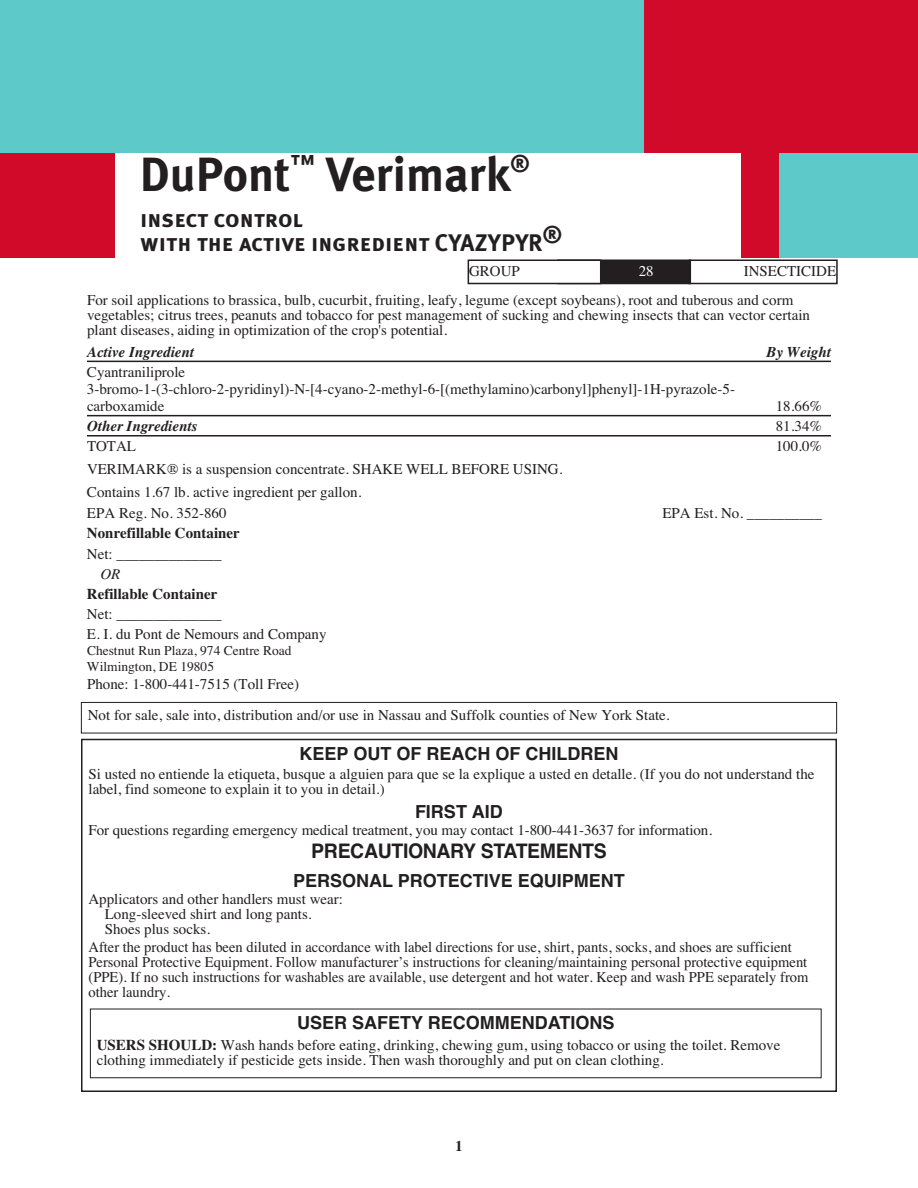
<style>
.page{position:relative;width:918px;height:1188px;background:#fff}
.page>*{position:absolute;margin:0;border:0;box-sizing:border-box;transform-origin:0 0}
.t1{font:700 48px "Meta Plus";color:#231f20}
.t2{font:24px/24.2px "Meta Plus Bold Caps";color:#231f20}
.t3{font:700 20.1px "Helvetica";letter-spacing:-.015em;color:#231f20}
.t4{font:700 18px "Helvetica";color:#231f20}
.t5{font:15px/15px "Times";color:#231f20}
.t6{font:700 15px "Times";color:#231f20}
.t7{font:italic 700 15px "Times";color:#231f20}
.t8{font:italic 15px "Times";color:#231f20}
.t9{font:15px "Times";color:#fff}
.t10{font:13.5px/16.5px "Times";color:#231f20}
.s1{font-weight:700}
</style>
<div class="page">
<hr style="left:87px;top:361px;width:744px;height:1px;background:#231f20">
<hr style="left:87px;top:415px;width:744px;height:1px;background:#231f20">
<hr style="left:87px;top:435px;width:744px;height:2px;background:#231f20">
<div style="left:81px;top:739px;width:756px;height:353px;border:2px solid #231f20"></div>
<div style="left:90px;top:1009px;width:732px;height:69px;border:1px solid #231f20"></div>
<div style="left:688px;top:260px;width:150px;height:24px;border:2px solid #231f20"></div>
<div style="left:559px;top:261px;width:131px;height:22px;background:#231f20"></div>
<div style="left:557px;top:260px;width:134px;height:24px;border:2px solid #231f20"></div>
<div style="left:469px;top:261px;width:131px;height:22px;background:#fff"></div>
<div style="left:468px;top:260px;width:133px;height:24px;border:2px solid #231f20"></div>
<div style="left:0;top:153px;width:115px;height:105px;background:#d20a2a"></div>
<div style="left:741px;top:153px;width:38px;height:105px;background:#d20a2a"></div>
<div style="left:779px;top:153px;width:139px;height:105px;background:#5dcac9"></div>
<div style="left:0;top:0;width:644px;height:153px;background:#5dcac9"></div>
<div style="left:644px;top:0;width:274px;height:153px;background:#d20a2a"></div>
<div style="left:81px;top:702px;width:756px;height:31px;border:1px solid #231f20"></div>
<h1 class="t1" style="left:140px;top:146px;width:392px">DuPont<sup>™</sup> Verimark<sup>®</sup></h1>
<h2 class="t2" style="left:140px;top:207px;width:423px">insect control<br>with the active ingredient CYAZYPYR®</h2>
<p class="t5" style="left:469px;top:263px;width:52px">GROUP</p>
<p class="t9" style="left:639px;top:262px;width:16px">28</p>
<p class="t5" style="left:744px;top:263px;width:94px">INSECTICIDE</p>
<p class="t5" style="left:87px;top:293px;width:725px">For soil applications to brassica, bulb, cucurbit, fruiting, leafy, legume (except soybeans), root and tuberous and corm vegetables; citrus trees, peanuts and tobacco for pest management of sucking and chewing insects that can vector certain plant diseases, aiding in optimization of the crop's potential.</p>
<p class="t7" style="left:87px;top:343px;width:109px">Active Ingredient</p>
<p class="t7" style="left:766px;top:343px;width:66px">By Weight</p>
<p class="t5" style="left:87px;top:363px;width:650px;line-height:17.1px">Cyantraniliprole<br>3-bromo-1-(3-chloro-2-pyridinyl)-N-[4-cyano-2-methyl-6-[(methylamino)carbonyl]phenyl]-1H-pyrazole-5- carboxamide</p>
<p class="t5" style="left:776px;top:398px;width:48px">18.66%</p>
<p class="t7" style="left:87px;top:417px;width:112px">Other Ingredients</p>
<p class="t5" style="left:776px;top:419px;width:48px">81.34%</p>
<p class="t5" style="left:87px;top:439px;width:51px">TOTAL</p>
<p class="t5" style="left:776px;top:439px;width:48px">100.0%</p>
<p class="t5" style="left:87px;top:457px;width:477px;line-height:23.1px">VERIMARK® is a suspension concentrate. SHAKE WELL BEFORE USING.<br>Contains 1.67 lb. active ingredient per gallon.</p>
<p class="t5" style="left:87px;top:506px;width:141px">EPA Reg. No. 352-860</p>
<p class="t5" style="left:662px;top:506px;width:161px">EPA Est. No. __________</p>
<p class="t6" style="left:87px;top:525px;width:154px">Nonrefillable Container</p>
<p class="t5" style="left:87px;top:546px;width:136px">Net: ______________</p>
<p class="t8" style="left:100px;top:565px;width:21px">OR</p>
<p class="t6" style="left:87px;top:585px;width:132px">Refillable Container</p>
<p class="t5" style="left:87px;top:604px;width:241px;line-height:20.1px">Net: ______________<br>E. I. du Pont de Nemours and Company</p>
<p class="t10" style="left:87px;top:642px;width:206px">Chestnut Run Plaza, 974 Centre Road<br>Wilmington, DE 19805</p>
<p class="t5" style="left:87px;top:676px;width:214px">Phone: 1-800-441-7515 (Toll Free)</p>
<p class="t5" style="left:88px;top:707px;width:583px">Not for sale, sale into, distribution and/or use in Nassau and Suffolk counties of New York State.</p>
<p class="t4" style="left:300px;top:743px;width:320px">KEEP OUT OF REACH OF CHILDREN</p>
<p class="t5" style="left:88px;top:767px;width:728px">Si usted no entiende la etiqueta, busque a alguien para que se la explique a usted en detalle. (If you do not understand the label, find someone to explain it to you in detail.)</p>
<p class="t4" style="left:415px;top:801px;width:89px">FIRST AID</p>
<p class="t5" style="left:88px;top:822px;width:625px">For questions regarding emergency medical treatment, you may contact 1-800-441-3637 for information.</p>
<h3 class="t3" style="left:311px;top:839px;width:297px">PRECAUTIONARY STATEMENTS</h3>
<p class="t4" style="left:293px;top:871px;width:333px">PERSONAL PROTECTIVE EQUIPMENT</p>
<p class="t5" style="left:105px;top:891px;width:240px;text-indent:-16px">Applicators and other handlers must wear:<br>Long-sleeved shirt and long pants.<br>Shoes plus socks.</p>
<p class="t5" style="left:88px;top:939px;width:722px">After the product has been diluted in accordance with label directions for use, shirt, pants, socks, and shoes are sufficient Personal Protective Equipment. Follow manufacturer’s instructions for cleaning/maintaining personal protective equipment (PPE). If no such instructions for washables are available, use detergent and hot water. Keep and wash PPE separately from other laundry.</p>
<p class="t4" style="left:297px;top:1012px;width:319px">USER SAFETY RECOMMENDATIONS</p>
<p class="t5" style="left:97px;top:1037px;width:685px"><span class="s1">USERS SHOULD:</span> Wash hands before eating, drinking, chewing gum, using tobacco or using the toilet. Remove clothing immediately if pesticide gets inside. Then wash thoroughly and put on clean clothing.</p>
<p class="t6" style="left:455px;top:1137px;width:9px">1</p>
</div>
